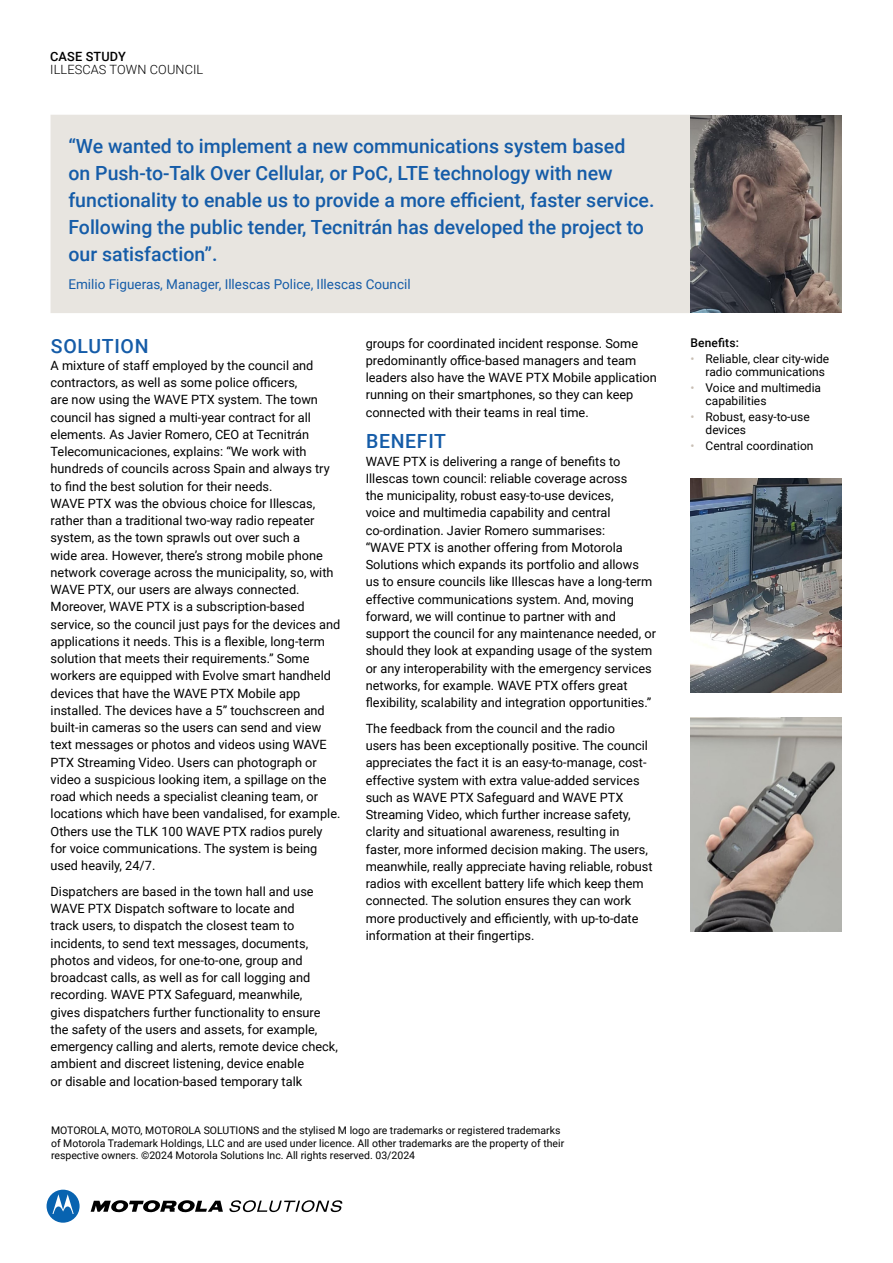
<style>
.page{position:relative;width:893px;height:1263px;background:#fff}
.page>*{position:absolute;margin:0;border:0;box-sizing:border-box;transform-origin:0 0}
.t1{font:500 19.5px/27px "Roboto";color:#155ca8}
.t2{font:500 19.5px "Roboto";letter-spacing:.035em;color:#155ca8}
.t3{font:13.5px "Roboto";color:#155ca8}
.t4{font:12.75px/17.2px "Roboto";color:#000}
.t5{font:300 12.75px "Roboto";letter-spacing:.01em;color:#000}
.t6{font:500 12.75px "Roboto";letter-spacing:.01em;color:#000}
.t7{font:12px/13.5px "Roboto";color:#000}
.t8{font:500 12px "Roboto";letter-spacing:.01em;color:#000}
.t9{font:10.5px/12.6px "Roboto";color:#000}
.s1{color:#c8beb4}
</style>
<div class="page">
<svg style="left:91px;top:1200px;width:132px;height:13px"></svg>
<svg style="left:47px;top:1190px;width:33px;height:33px"></svg>
<svg style="left:229px;top:1200px;width:113px;height:12px"></svg>
<div style="left:51px;top:115px;width:640px;height:198px;background:#e8e5e0"></div>
<img style="left:691px;top:115px;width:151px;height:198px">
<img style="left:691px;top:478px;width:151px;height:214px">
<img style="left:691px;top:718px;width:151px;height:214px">
<p class="t6" style="left:50px;top:47px;width:77px">CASE STUDY</p>
<p class="t5" style="left:50px;top:61px;width:155px">ILLESCAS TOWN COUNCIL</p>
<p class="t1" style="left:68px;top:132px;width:588px">“We wanted to implement a new communications system based<br>on Push-to-Talk Over Cellular, or PoC, LTE technology with new functionality to enable us to provide a more efficient, faster service.<br>Following the public tender, Tecnitrán has developed the project to our satisfaction”.</p>
<p class="t3" style="left:68px;top:275px;width:344px">Emilio Figueras, Manager, Illescas Police, Illescas Council</p>
<h1 class="t2" style="left:51px;top:332px;width:99px">SOLUTION</h1>
<p class="t4" style="left:51px;top:356px;width:291px">A mixture of staff employed by the council and contractors, as well as some police officers,<br>are now using the WAVE PTX system. The town council has signed a multi-year contract for all elements. As Javier Romero, CEO at Tecnitrán Telecomunicaciones, explains: “We work with hundreds of councils across Spain and always try to find the best solution for their needs.<br>WAVE PTX was the obvious choice for Illescas, rather than a traditional two-way radio repeater system, as the town sprawls out over such a<br>wide area. However, there’s strong mobile phone network coverage across the municipality, so, with WAVE PTX, our users are always connected.<br>Moreover, WAVE PTX is a subscription-based service, so the council just pays for the devices and applications it needs. This is a flexible, long-term solution that meets their requirements.” Some workers are equipped with Evolve smart handheld devices that have the WAVE PTX Mobile app installed. The devices have a 5” touchscreen and built-in cameras so the users can send and view text messages or photos and videos using WAVE PTX Streaming Video. Users can photograph or video a suspicious looking item, a spillage on the road which needs a specialist cleaning team, or locations which have been vandalised, for example.<br>Others use the TLK 100 WAVE PTX radios purely for voice communications. The system is being used heavily, 24/7.</p>
<p class="t4" style="left:51px;top:882px;width:289px">Dispatchers are based in the town hall and use WAVE PTX Dispatch software to locate and<br>track users, to dispatch the closest team to incidents, to send text messages, documents, photos and videos, for one-to-one, group and broadcast calls, as well as for call logging and recording. WAVE PTX Safeguard, meanwhile,<br>gives dispatchers further functionality to ensure the safety of the users and assets, for example, emergency calling and alerts, remote device check, ambient and discreet listening, device enable<br>or disable and location-based temporary talk</p>
<p class="t4" style="left:366px;top:334px;width:293px">groups for coordinated incident response. Some predominantly office-based managers and team leaders also have the WAVE PTX Mobile application running on their smartphones, so they can keep connected with their teams in real time.</p>
<h1 class="t2" style="left:366px;top:428px;width:82px">BENEFIT</h1>
<p class="t4" style="left:366px;top:452px;width:292px">WAVE PTX is delivering a range of benefits to Illescas town council: reliable coverage across<br>the municipality, robust easy-to-use devices,<br>voice and multimedia capability and central co-ordination. Javier Romero summarises:<br>“WAVE PTX is another offering from Motorola Solutions which expands its portfolio and allows<br>us to ensure councils like Illescas have a long-term effective communications system. And, moving forward, we will continue to partner with and support the council for any maintenance needed, or should they look at expanding usage of the system or any interoperability with the emergency services networks, for example. WAVE PTX offers great flexibility, scalability and integration opportunities.”</p>
<p class="t4" style="left:366px;top:719px;width:288px">The feedback from the council and the radio<br>users has been exceptionally positive. The council appreciates the fact it is an easy-to-manage, cost&shy;effective system with extra value-added services such as WAVE PTX Safeguard and WAVE PTX Streaming Video, which further increase safety, clarity and situational awareness, resulting in faster, more informed decision making. The users, meanwhile, really appreciate having reliable, robust radios with excellent battery life which keep them connected. The solution ensures they can work more productively and efficiently, with up-to-date information at their fingertips.</p>
<p class="t9" style="left:51px;top:1123px;width:515px">MOTOROLA, MOTO, MOTOROLA SOLUTIONS and the stylised M logo are trademarks or registered trademarks of Motorola Trademark Holdings, LLC and are used under licence. All other trademarks are the property of their respective owners. ©2024 Motorola Solutions Inc. All rights reserved. 03/2024</p>
<p class="t8" style="left:691px;top:334px;width:50px">Benefits:</p>
<p class="t7" style="left:706px;top:351px;width:125px;text-indent:-15px"><span class="s1">•</span> Reliable, clear city-wide radio communications</p>
<p class="t7" style="left:706px;top:380px;width:117px;text-indent:-15px"><span class="s1">•</span> Voice and multimedia capabilities</p>
<p class="t7" style="left:706px;top:409px;width:106px;text-indent:-15px"><span class="s1">•</span> Robust, easy-to-use devices</p>
<p class="t7" style="left:691px;top:438px;width:125px"><span class="s1">•</span> Central coordination</p>
</div>
